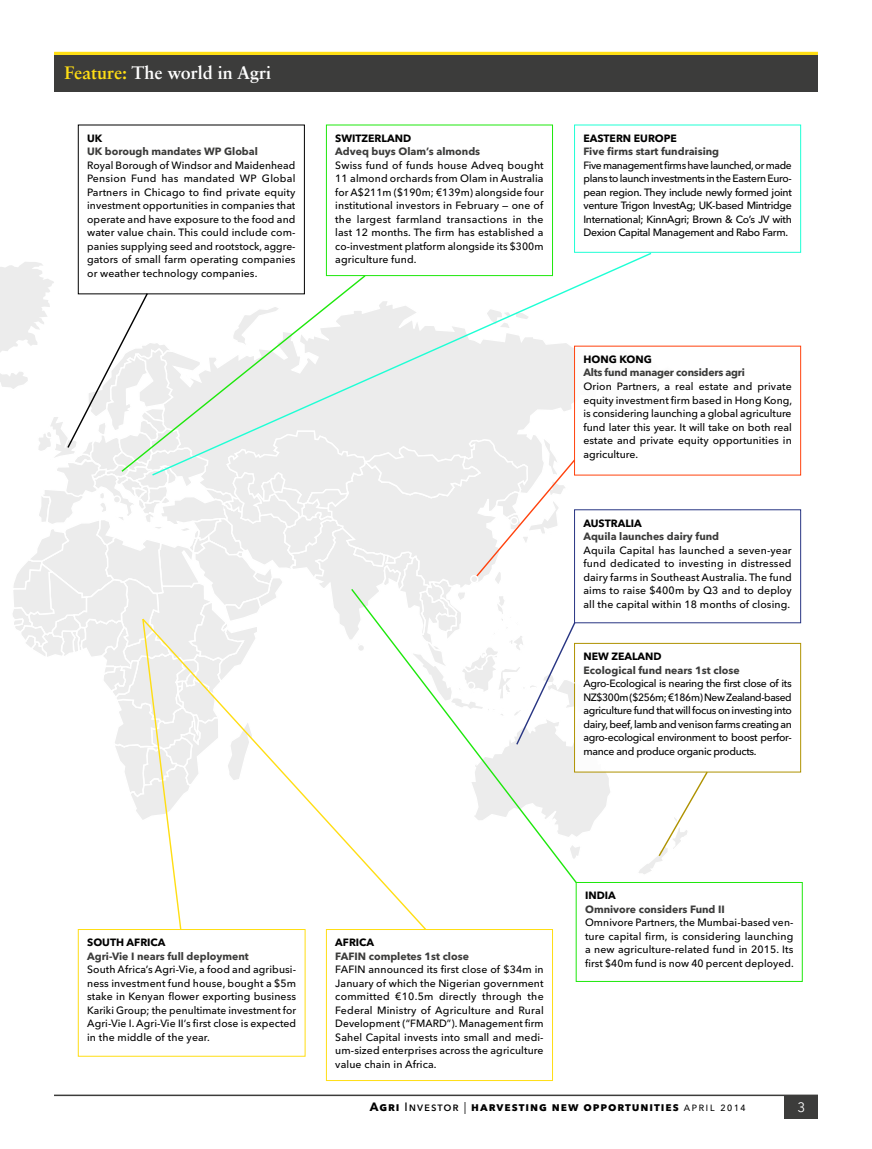
<style>
.page{position:relative;width:872px;height:1149px;background:#fff}
.page>*{position:absolute;margin:0;border:0;box-sizing:border-box;transform-origin:0 0}
.t1{font:700 18px "Sabon LT Std";color:#fff}
.t2{font:13.5px "Avenir Next LT Pro";color:#fff}
.t3{font:700 12px "Avenir Next LT Pro";letter-spacing:.08em;color:#000}
.t4{font:500 10.5px/13.5px "Avenir Next LT Pro";letter-spacing:.01em;color:#000;text-align:justify}
.t5{font:700 10.5px "Avenir Next LT Pro";color:#3c3c3b}
.t6{font:700 10.5px "Avenir Next LT Pro";color:#000}
.t7{font:700 10.5px "Avenir Next LT Pro";letter-spacing:-.02em;color:#3c3c3b}
.s1{color:#ffde14}
.s2{font-weight:500}
.s3{font-weight:400}
</style>
<div class="page">
<div style="left:784px;top:1094px;width:34px;height:24px;background:#3c3c3b"></div>
<hr style="left:54px;top:52px;width:764px;height:4px;background:#ffde14">
<hr style="left:54px;top:1094px;width:764px;height:1px;background:#3c3c3b">
<div style="left:78px;top:125px;width:227px;height:169px;border:1px solid #000"></div>
<div style="left:326px;top:125px;width:227px;height:151px;border:1px solid #1ee80c"></div>
<div style="left:574px;top:345px;width:227px;height:130px;border:1px solid #ff420d"></div>
<div style="left:574px;top:642px;width:227px;height:130px;border:1px solid #af9200"></div>
<div style="left:326px;top:928px;width:227px;height:152px;border:1px solid #ffde14"></div>
<div style="left:576px;top:881px;width:226px;height:100px;border:1px solid #1ee80c"></div>
<div style="left:574px;top:125px;width:227px;height:127px;border:1px solid #1effd5"></div>
<svg style="left:636px;top:770px;width:73px;height:104px"></svg>
<svg style="left:303px;top:251px;width:350px;height:225px"></svg>
<svg style="left:0;top:261px;width:620px;height:669px"></svg>
<div style="left:471px;top:575px;width:7px;height:7px;background:#ececec;border-radius:50%"></div>
<div style="left:470px;top:574px;width:8px;height:9px;border:1px solid #fff;border-radius:50%"></div>
<div style="left:467px;top:682px;width:7px;height:7px;background:#ececec;border-radius:50%"></div>
<div style="left:467px;top:681px;width:8px;height:8px;border:1px solid #fff;border-radius:50%"></div>
<div style="left:113px;top:496px;width:7px;height:7px;background:#ececec;border-radius:50%"></div>
<div style="left:113px;top:495px;width:8px;height:8px;border:1px solid #fff;border-radius:50%"></div>
<div style="left:357px;top:644px;width:7px;height:7px;background:#ececec;border-radius:50%"></div>
<div style="left:357px;top:643px;width:8px;height:9px;border:1px solid #fff;border-radius:50%"></div>
<div style="left:511px;top:517px;width:6px;height:7px;background:#ececec;border-radius:50%"></div>
<div style="left:510px;top:516px;width:8px;height:9px;border:1px solid #fff;border-radius:50%"></div>
<div style="left:78px;top:928px;width:227px;height:128px;border:1px solid #ffde14"></div>
<div style="left:54px;top:55px;width:764px;height:36px;background:#3c3c3b"></div>
<h1 class="t1" style="left:64px;top:61px;width:208px"><span class="s1">Feature:</span> The world in Agri</h1>
<p class="t6" style="left:87px;top:132px;width:17px">UK</p>
<p class="t5" style="left:87px;top:145px;width:172px">UK borough mandates WP Global</p>
<p class="t4" style="left:87px;top:158px;width:210px">Royal Borough of Windsor and Maidenhead Pension Fund has mandated WP Global Partners in Chicago to find private equity investment opportunities in companies that operate and have exposure to the food and water value chain. This could include com&shy;panies supplying seed and rootstock, aggre&shy;gators of small farm operating companies or weather technology companies.</p>
<p class="t6" style="left:335px;top:132px;width:77px">SWITZERLAND</p>
<p class="t5" style="left:335px;top:145px;width:146px">Adveq buys Olam’s almonds</p>
<p class="t4" style="left:335px;top:158px;width:210px">Swiss fund of funds house Adveq bought 11 almond orchards from Olam in Australia for A$211m ($190m; €139m) alongside four institutional investors in February — one of the largest farmland transactions in the last 12 months. The firm has established a co-investment platform alongside its $300m agriculture fund.</p>
<p class="t6" style="left:583px;top:132px;width:95px">EASTERN EUROPE</p>
<p class="t5" style="left:583px;top:145px;width:137px">Five firms start fundraising</p>
<p class="t4" style="left:583px;top:158px;width:210px">Five management firms have launched, or made plans to launch investments in the Eastern Euro&shy;pean region. They include newly formed joint venture Trigon InvestAg; UK-based Mintridge International; KinnAgri; Brown &amp; Co’s JV with Dexion Capital Management and Rabo Farm.</p>
<p class="t6" style="left:583px;top:353px;width:70px">HONG KONG</p>
<p class="t7" style="left:583px;top:366px;width:163px">Alts fund manager considers agri</p>
<p class="t4" style="left:583px;top:379px;width:210px">Orion Partners, a real estate and private equity investment firm based in Hong Kong, is considering launching a global agriculture fund later this year. It will take on both real estate and private equity opportunities in agriculture.</p>
<p class="t6" style="left:583px;top:516px;width:60px">AUSTRALIA</p>
<p class="t5" style="left:583px;top:530px;width:137px">Aquila launches dairy fund</p>
<p class="t4" style="left:583px;top:543px;width:210px">Aquila Capital has launched a seven-year fund dedicated to investing in distressed dairy farms in Southeast Australia. The fund aims to raise $400m by Q3 and to deploy all the capital within 18 months of closing.</p>
<p class="t6" style="left:583px;top:650px;width:80px">NEW ZEALAND</p>
<p class="t5" style="left:583px;top:663px;width:158px">Ecological fund nears 1st close</p>
<p class="t4" style="left:583px;top:676px;width:210px">Agro-Ecological is nearing the first close of its NZ$300m ($256m; €186m) New Zealand-based agriculture fund that will focus on investing into dairy, beef, lamb and venison farms creating an agro-ecological environment to boost perfor&shy;mance and produce organic products.</p>
<p class="t6" style="left:87px;top:935px;width:80px">SOUTH AFRICA</p>
<p class="t5" style="left:87px;top:949px;width:163px">Agri-Vie I nears full deployment</p>
<p class="t4" style="left:87px;top:962px;width:211px">South Africa’s Agri-Vie, a food and agribusi&shy;ness investment fund house, bought a $5m stake in Kenyan flower exporting business Kariki Group; the penultimate investment for Agri-Vie I. Agri-Vie II’s first close is expected in the middle of the year.</p>
<p class="t6" style="left:335px;top:935px;width:40px">AFRICA</p>
<p class="t5" style="left:335px;top:949px;width:135px">FAFIN completes 1st close</p>
<p class="t4" style="left:335px;top:962px;width:210px">FAFIN announced its first close of $34m in January of which the Nigerian government committed €10.5m directly through the Federal Ministry of Agriculture and Rural Development (“FMARD”). Management firm Sahel Capital invests into small and medi&shy;um-sized enterprises across the agriculture value chain in Africa.</p>
<p class="t6" style="left:585px;top:888px;width:32px">INDIA</p>
<p class="t5" style="left:585px;top:902px;width:141px">Omnivore considers Fund II</p>
<p class="t4" style="left:585px;top:915px;width:210px">Omnivore Partners, the Mumbai-based ven&shy;ture capital firm, is considering launching a new agriculture-related fund in 2015. Its first $40m fund is now 40 percent deployed.</p>
<p class="t3" style="left:370px;top:1099px;width:378px">Agri <span class="s2">Investor</span> <span class="s3">|</span> harvesting new opportunities <span class="s3">april 2014</span></p>
<p class="t2" style="left:797px;top:1098px;width:9px">3</p>
</div>
